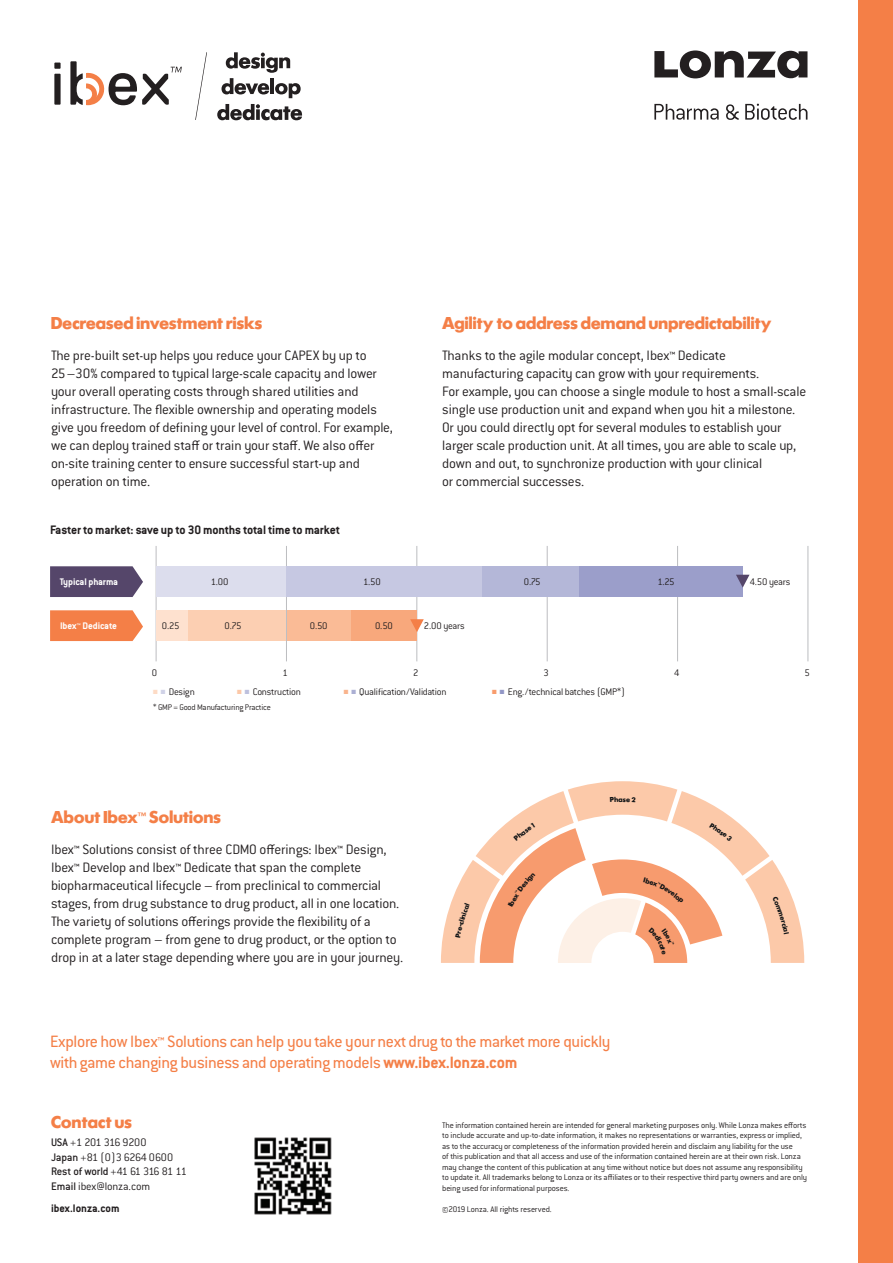
<style>
.page{position:relative;width:893px;height:1263px;background:#fff}
.page>*{position:absolute;margin:0;border:0;box-sizing:border-box;transform-origin:0 0}
.Intro_Paragraph_Pull{font:18px/21px "Conduit ITC Std";letter-spacing:-.015em;color:#f47f47}
.Body_Large_Subheadin{font:700 18px "Futura SH";letter-spacing:.015em;color:#f47f47}
.Body{font:300 15px/18px "Conduit ITC Std";letter-spacing:-.015em;color:#231f20}
.Graph_Table_Title{font:700 13.5px "Conduit ITC Std";letter-spacing:-.01em;color:#231f20}
.FINE{font:300 12px/14.4px "Conduit ITC Std";letter-spacing:-.03em;color:#231f20}
.FINE-2{font:700 12px "Conduit ITC Std";color:#231f20}
.Table_Body{font:300 10.5px "Conduit ITC Std";letter-spacing:-.025em;color:#231f20}
.Table_Body-2{font:700 10.5px "Conduit ITC Std";letter-spacing:-.01em;color:#fff}
.Graph_Table_Caption{font:300 9px/10.5px "Conduit ITC Std";letter-spacing:-.015em;color:#231f20}
.s1{color:#fddbc5}
.s2{color:#d0d2e7}
.s3{color:#fcc8a8}
.s4{color:#bdc0dd}
.s5{color:#f9b48d}
.s6{color:#abafd3}
.s7{color:#f89c6d}
.s8{color:#9297c6}
.s9{font-weight:700}
.s10{font-weight:500}
</style>
<div class="page">
<svg style="left:54px;top:63px;width:7px;height:42px"></svg>
<svg style="left:70px;top:61px;width:112px;height:44px"></svg>
<svg style="left:221px;top:52px;width:80px;height:46px"></svg>
<svg style="left:217px;top:104px;width:85px;height:16px"></svg>
<svg style="left:195px;top:52px;width:12px;height:68px"></svg>
<div style="left:859px;top:0;width:34px;height:1263px;background:#f47f47"></div>
<svg style="left:654px;top:50px;width:153px;height:28px"></svg>
<svg style="left:654px;top:104px;width:65px;height:16px"></svg>
<svg style="left:726px;top:104px;width:13px;height:16px"></svg>
<svg style="left:745px;top:104px;width:62px;height:16px"></svg>
<hr style="left:156px;top:546px;width:1px;height:115px;background:#bcbdc0">
<hr style="left:286px;top:546px;width:1px;height:115px;background:#bcbdc0">
<hr style="left:417px;top:546px;width:1px;height:115px;background:#bcbdc0">
<hr style="left:547px;top:546px;width:1px;height:115px;background:#bcbdc0">
<hr style="left:677px;top:546px;width:1px;height:115px;background:#bcbdc0">
<hr style="left:808px;top:546px;width:1px;height:115px;background:#bcbdc0">
<div style="left:156px;top:566px;width:130px;height:31px;background:#dcdded"></div>
<div style="left:286px;top:566px;width:196px;height:31px;background:#c6c8e2"></div>
<div style="left:482px;top:566px;width:98px;height:31px;background:#b4b7d8"></div>
<div style="left:580px;top:566px;width:163px;height:31px;background:#9b9eca"></div>
<svg style="left:50px;top:566px;width:93px;height:31px;background:#605273"></svg>
<div style="left:156px;top:610px;width:33px;height:31px;background:#fee1cf"></div>
<div style="left:189px;top:610px;width:97px;height:31px;background:#fccfb2"></div>
<div style="left:287px;top:610px;width:64px;height:31px;background:#fabb96"></div>
<div style="left:351px;top:610px;width:66px;height:31px;background:#f8a87c"></div>
<svg style="left:50px;top:610px;width:93px;height:31px;background:#f48753"></svg>
<svg style="left:736px;top:575px;width:13px;height:13px"></svg>
<svg style="left:410px;top:619px;width:14px;height:13px"></svg>
<img style="left:254px;top:1137px;width:78px;height:78px">
<svg style="left:441px;top:781px;width:363px;height:182px"></svg>
<p class="Body_Large_Subheadin" style="left:51px;top:314px;width:213px">Decreased investment risks</p>
<p class="Body" style="left:51px;top:346px;width:343px">The pre-built set-up helps you reduce your CAPEX by up to 25–30% compared to typical large-scale capacity and lower your overall operating costs through shared utilities and infrastructure. The flexible ownership and operating models give you freedom of defining your level of control. For example, we can deploy trained staff or train your staff. We also offer on-site training center to ensure successful start-up and operation on time.</p>
<p class="Graph_Table_Title" style="left:50px;top:522px;width:291px">Faster to market: save up to 30 months total time to market</p>
<p class="Body_Large_Subheadin" style="left:442px;top:314px;width:331px">Agility to address demand unpredictability</p>
<p class="Body" style="left:442px;top:346px;width:365px">Thanks to the agile modular concept, Ibex™ Dedicate manufacturing capacity can grow with your requirements.<br>For example, you can choose a single module to host a small-scale single use production unit and expand when you hit a milestone.<br>Or you could directly opt for several modules to establish your larger scale production unit. At all times, you are able to scale up, down and out, to synchronize production with your clinical<br>or commercial successes.</p>
<p class="Table_Body-2" style="left:60px;top:575px;width:60px">Typical pharma</p>
<p class="Table_Body" style="left:211px;top:575px;width:19px">1.00</p>
<p class="Table_Body" style="left:363px;top:575px;width:19px">1.50</p>
<p class="Table_Body" style="left:524px;top:575px;width:18px">0.75</p>
<p class="Table_Body" style="left:657px;top:575px;width:19px">1.25</p>
<p class="Table_Body" style="left:750px;top:575px;width:42px">4.50 years</p>
<p class="Table_Body-2" style="left:60px;top:619px;width:58px">Ibex™ Dedicate</p>
<p class="Table_Body" style="left:162px;top:619px;width:19px">0.25</p>
<p class="Table_Body" style="left:225px;top:619px;width:18px">0.75</p>
<p class="Table_Body" style="left:310px;top:619px;width:19px">0.50</p>
<p class="Table_Body" style="left:375px;top:619px;width:19px">0.50</p>
<p class="Table_Body" style="left:424px;top:619px;width:43px">2.00 years</p>
<p class="Table_Body" style="left:152px;top:666px;width:7px">0</p>
<p class="Table_Body" style="left:282px;top:666px;width:7px">1</p>
<p class="Table_Body" style="left:413px;top:666px;width:7px">2</p>
<p class="Table_Body" style="left:543px;top:666px;width:7px">3</p>
<p class="Table_Body" style="left:674px;top:666px;width:7px">4</p>
<p class="Table_Body" style="left:804px;top:666px;width:7px">5</p>
<p class="Table_Body" style="left:153px;top:686px;width:43px"><span class="s1">■</span> <span class="s2">■</span> Design</p>
<p class="Table_Body" style="left:237px;top:686px;width:65px"><span class="s3">■</span> <span class="s4">■</span> Construction</p>
<p class="Table_Body" style="left:344px;top:686px;width:104px"><span class="s5">■</span> <span class="s6">■</span> Qualification/Validation</p>
<p class="Table_Body" style="left:492px;top:686px;width:134px"><span class="s7">■</span> <span class="s8">■</span> Eng./technical batches (GMP*)</p>
<p class="Graph_Table_Caption" style="left:153px;top:702px;width:119px">* GMP = Good Manufacturing Practice</p>
<p class="Body_Large_Subheadin" style="left:51px;top:808px;width:171px">About Ibex<sup>™</sup> Solutions</p>
<p class="Body" style="left:51px;top:840px;width:354px">Ibex™ Solutions consist of three CDMO offerings: Ibex™ Design, Ibex™ Develop and Ibex™ Dedicate that span the complete biopharmaceutical lifecycle – from preclinical to commercial stages, from drug substance to drug product, all in one location.<br>The variety of solutions offerings provide the flexibility of a complete program – from gene to drug product, or the option to drop in at a later stage depending where you are in your journey.</p>
<p class="Intro_Paragraph_Pull" style="left:50px;top:1030px;width:562px">Explore how Ibex™ Solutions can help you take your next drug to the market more quickly with game changing business and operating models <span class="s9">www.ibex.lonza.com</span></p>
<h2 class="Body_Large_Subheadin" style="left:51px;top:1112px;width:82px">Contact us</h2>
<p class="FINE" style="left:51px;top:1135px;width:137px"><span class="s10">USA</span> +1 201 316 9200<br><span class="s10">Japan</span> +81 (0)3 6264 0600<br><span class="s10">Rest of world</span> +41 61 316 81 11<br><span class="s10">Email</span> ibex@lonza.com</p>
<p class="FINE-2" style="left:51px;top:1201px;width:70px">ibex.lonza.com</p>
<p class="Graph_Table_Caption" style="left:442px;top:1119px;width:366px">The information contained herein are intended for general marketing purposes only. While Lonza makes efforts to include accurate and up-to-date information, it makes no representations or warranties, express or implied, as to the accuracy or completeness of the information provided herein and disclaim any liability for the use<br>of this publication and that all access and use of the information contained herein are at their own risk. Lonza may change the content of this publication at any time without notice but does not assume any responsibility to update it. All trademarks belong to Lonza or its affiliates or to their respective third party owners and are only being used for informational purposes.</p>
<p class="Graph_Table_Caption" style="left:442px;top:1203px;width:111px">©2019 Lonza. All rights reserved.</p>
</div>
